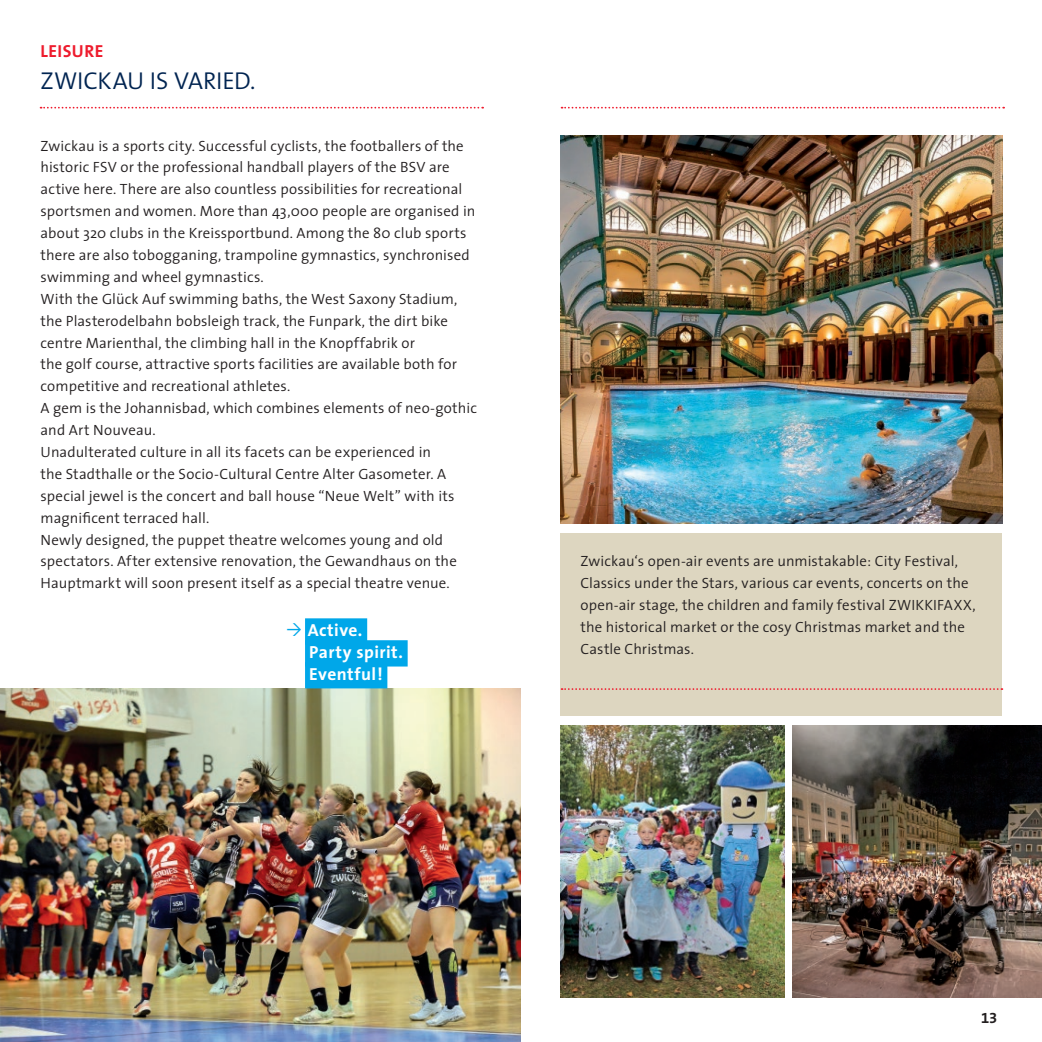
<style>
.page{position:relative;width:1042px;height:1042px;background:#fff}
.page>*{position:absolute;margin:0;border:0;box-sizing:border-box;transform-origin:0 0}
.t1{font:300 24.5px "The Sans";letter-spacing:-.005em;color:#002451}
.t2{font:700 17.5px/21.9px "The Sans";letter-spacing:.025em;color:#fff}
.t3{font:700 17.5px "The Sans";color:#ee1b2d}
.t4{font:300 14.88px/21.9px "The Sans";letter-spacing:.01em;color:#231f20}
.t5{font:14.88px "The Sans Bold Expert";color:#231f20}
</style>
<div class="page">
<img style="left:560px;top:725px;width:224px;height:272px">
<div style="left:561px;top:533px;width:441px;height:183px;background:#ddd6c0"></div>
<svg style="left:41px;top:107px;width:442px;height:2px"></svg>
<img style="left:0;top:688px;width:521px;height:354px">
<img style="left:561px;top:136px;width:441px;height:388px">
<div style="left:305px;top:618px;width:62px;height:26px;background:#00a7e9"></div>
<div style="left:305px;top:640px;width:103px;height:26px;background:#00a7e9"></div>
<div style="left:305px;top:662px;width:82px;height:26px;background:#00a7e9"></div>
<img style="left:792px;top:725px;width:250px;height:272px">
<svg style="left:561px;top:688px;width:441px;height:2px"></svg>
<svg style="left:561px;top:107px;width:443px;height:2px"></svg>
<p class="t3" style="left:41px;top:37px;width:64px">Leisure</p>
<h1 class="t1" style="left:41px;top:60px;width:216px">Zwickau is varied.</h1>
<p class="t4" style="left:41px;top:134px;width:425px">Zwickau is a sports city. Successful cyclists, the footballers of the historic FSV or the professional handball players of the BSV</p>
<p class="t4" style="left:41px;top:156px;width:438px;text-indent:388px">are active here. There are also countless possibilities for recreational sportsmen and women. More than 43,000 people are organised in about 320 clubs in the Kreissportbund. Among the 80 club sports there are also tobogganing, trampoline gymnastics, synchronised swimming and wheel gymnastics.<br>With the Glück Auf swimming baths, the West Saxony Stadium, the Plasterodelbahn bobsleigh track, the Funpark, the dirt bike centre Marienthal, the climbing hall in the Knopffabrik or<br>the golf course, attractive sports facilities are available both for competitive and recreational athletes.<br>A gem is the Johannisbad, which combines elements of neo-gothic and Art Nouveau.<br>U nadulterated culture in all its facets can be experienced in<br>the Stadthalle or the Socio-Cultural Centre Alter Gasometer. A special jewel is the concert and ball house “Neue Welt” with its magnificent terraced hall.<br>Newly designed, the puppet theatre welcomes young and old spectators. After extensive renovation, the Gewandhaus on the Hauptmarkt will soon present itself as a special theatre venue.</p>
<p class="t2" style="left:305px;top:619px;width:99px">Active.<br>Party spirit.<br>Eventful!</p>
<p class="t4" style="left:580px;top:550px;width:390px">Zwickau‘s open-air events are unmistakable: City Festival,<br>Classics under the Stars, various car events, concerts on the open-air stage, the children and family festival ZWIKKI</p>
<p class="t4" style="left:580px;top:593px;width:397px;text-indent:357px">FAXX, the historical market or the cosy Christmas market and the<br>Castle Christmas.</p>
<p class="t5" style="left:981px;top:1005px;width:18px">13</p>
</div>
